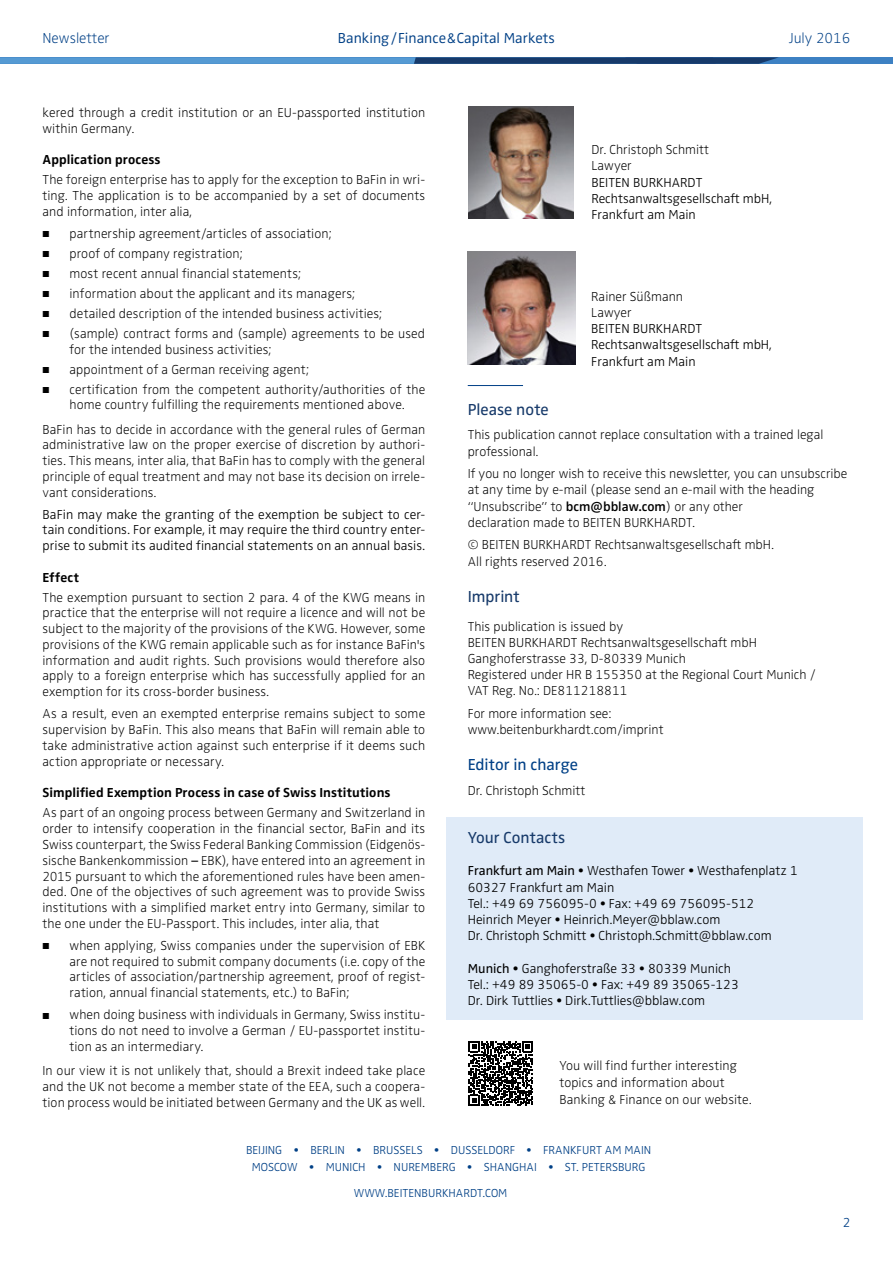
<style>
.page{position:relative;width:893px;height:1263px;background:#fff}
.page>*{position:absolute;margin:0;border:0;box-sizing:border-box;transform-origin:0 0}
.t1{font:16.5px "Zwo OT";color:#173a6a}
.t2{font:16.5px "Zwo OT";letter-spacing:-.005em;color:#004086}
.t3{font:300 15px "Zwo OT";color:#004086}
.t4{font:300 expanded 15px "Zwo OT";color:#004086}
.t5{font:300 expanded 13.5px/15.8px "Zwo OT";color:#000}
.t6{font:300 13.5px/16.2px "Zwo OT";color:#000}
.t7{font:700 13.5px "Zwo OT";letter-spacing:.01em;color:#000}
.t8{font:300 13.5px "Zwo OT";color:#004086}
.t9{font:300 12px/16.5px "Zwo OT";color:#004086;text-align:center}
.s1{font-size:9px}
.s2{font-weight:400;font-stretch:normal}
.s3{font-weight:600;font-stretch:normal}
.s4{font-weight:400}
.s5{font-stretch:expanded}
</style>
<div class="page">
<div style="left:0;top:57px;width:893px;height:7px;background:#3d81c3"></div>
<svg style="left:0;top:57px;width:779px;height:7px;background:#396fa5"></svg>
<div style="left:446px;top:817px;width:417px;height:202px;background:#e0ebf8"></div>
<svg style="left:469px;top:1041px;width:64px;height:65px"></svg>
<img style="left:468px;top:251px;width:107px;height:113px">
<img style="left:469px;top:106px;width:105px;height:113px">
<hr style="left:468px;top:385px;width:55px;height:1px;background:#004086">
<p class="t4" style="left:43px;top:29px;width:69px">Newsletter</p>
<p class="t3" style="left:338px;top:29px;width:218px">Banking/Finance&amp;Capital Markets</p>
<p class="t4" style="left:789px;top:29px;width:63px">July 2016</p>
<p class="t5" style="left:43px;top:105px;width:384px">kered through a credit institution or an EU-passported institution within Germany.</p>
<p class="t7" style="left:43px;top:152px;width:120px">Application process</p>
<p class="t5" style="left:43px;top:172px;width:384px;text-align:justify">The foreign enterprise has to apply for the exception to BaFin in wri&shy;ting. The application is to be accompanied by a set of documents and information, inter alia,</p>
<p class="t5" style="left:43px;top:226px;width:290px"><span class="s1">■</span> partnership agreement/articles of association;</p>
<p class="t5" style="left:43px;top:246px;width:201px"><span class="s1">■</span> proof of company registration;</p>
<p class="t5" style="left:43px;top:266px;width:260px"><span class="s1">■</span> most recent annual financial statements;</p>
<p class="t5" style="left:43px;top:286px;width:314px"><span class="s1">■</span> information about the applicant and its managers;</p>
<p class="t5" style="left:43px;top:306px;width:341px"><span class="s1">■</span> detailed description of the intended business activities;</p>
<p class="t5" style="left:70px;top:326px;width:357px;text-indent:-27px"><span class="s1">■</span> (sample) contract forms and (sample) agreements to be used for the intended business activities;</p>
<p class="t5" style="left:43px;top:361px;width:268px"><span class="s1">■</span> appointment of a German receiving agent;</p>
<p class="t5" style="left:43px;top:381px;width:384px;text-align:center"><span class="s1">■</span> certification from the competent authority/authorities of the home country fulfilling the requirements mentioned above.</p>
<p class="t5" style="left:43px;top:421px;width:384px;text-align:justify">BaFin has to decide in accordance with the general rules of German administrative law on the proper exercise of discretion by authori&shy;ties. This means, inter alia, that BaFin has to comply with the general principle of equal treatment and may not base its decision on irrele&shy;vant considerations.</p>
<p class="t6" style="left:43px;top:507px;width:384px;line-height:15.8px;text-align:justify">BaFin may make the granting of the exemption be subject to cer&shy;tain conditions. For example, it may require the third country enter&shy;prise to submit its audited financial statements on an annual basis.</p>
<p class="t7" style="left:43px;top:569px;width:38px">Effect</p>
<p class="t5" style="left:43px;top:590px;width:384px;text-align:justify">The exemption pursuant to section 2 para. 4 of the KWG means in practice that the enterprise will not require a licence and will not be subject to the majority of the provisions of the KWG. However, some provisions of the KWG remain applicable such as for instance BaFin's information and audit rights. Such provisions would therefore also apply to a foreign enterprise which has successfully applied for an exemption for its cross-border business.</p>
<p class="t5" style="left:43px;top:706px;width:384px;text-align:justify">As a result, even an exempted enterprise remains subject to some supervision by BaFin. This also means that BaFin will remain able to take administrative action against such enterprise if it deems such action appropriate or necessary.</p>
<p class="t7" style="left:43px;top:785px;width:350px">Simplified Exemption Process in case of Swiss Institutions</p>
<p class="t5" style="left:43px;top:805px;width:384px;text-align:justify">As part of an ongoing process between Germany and Switzerland in order to intensify cooperation in the financial sector, BaFin and its Swiss counterpart, the Swiss Federal Banking Commission (Eidgenös&shy;sische Bankenkommission <span class="s2">–</span> EBK), have entered into an agreement in 2015 pursuant to which the aforementioned rules have been amen&shy;ded. One of the objectives of such agreement was to provide Swiss institutions with a simplified market entry into Germany, similar to the one under the EU-Passport. This includes, inter alia, that</p>
<p class="t5" style="left:70px;top:938px;width:357px;text-align:justify;text-indent:-27px"><span class="s1">■</span> when applying, Swiss companies under the supervision of EBK are not required to submit company documents (i.e. copy of the articles of association/partnership agreement, proof of regist&shy;ration, annual financial statements, etc.) to BaFin;</p>
<p class="t5" style="left:70px;top:1007px;width:357px;text-align:justify;text-indent:-27px"><span class="s1">■</span> when doing business with individuals in Germany, Swiss institu&shy;tions do not need to involve a German / EU-passportet institu&shy;tion as an intermediary.</p>
<p class="t5" style="left:43px;top:1063px;width:384px;text-align:justify">In our view it is not unlikely that, should a Brexit indeed take place and the UK not become a member state of the EEA, such a coopera&shy;tion process would be initiated between Germany and the UK as well.</p>
<p class="t5" style="left:591px;top:142px;width:119px;line-height:16.5px">Dr. Christoph Schmitt<br>Lawyer</p>
<p class="t6" style="left:591px;top:174px;width:182px">BEITEN BURKHARDT<br>Rechtsanwaltsgesellschaft mbH,<br>Frankfurt am Main</p>
<p class="t5" style="left:591px;top:288px;width:93px;line-height:16.5px">Rainer Süßmann<br>Lawyer</p>
<p class="t6" style="left:591px;top:321px;width:182px">BEITEN BURKHARDT<br>Rechtsanwaltsgesellschaft mbH,<br>Frankfurt am Main</p>
<p class="t1" style="left:468px;top:400px;width:82px">Please note</p>
<p class="t5" style="left:468px;top:427px;width:357px;line-height:16.2px">This publication cannot replace consultation with a trained legal professional.</p>
<p class="t5" style="left:468px;top:466px;width:381px;line-height:16.2px">If you no longer wish to receive this newsletter, you can unsubscribe at any time by e-mail (please send an e-mail with the heading “Unsubscribe” to <span class="s3">bcm@bblaw.com</span>) or any other<br>declaration made to BEITEN BURKHARDT.</p>
<p class="t5" style="left:468px;top:537px;width:308px;line-height:16.2px">© BEITEN BURKHARDT Rechtsanwaltsgesellschaft mbH.<br>All rights reserved 2016.</p>
<p class="t1" style="left:468px;top:586px;width:54px">Imprint</p>
<p class="t5" style="left:468px;top:618px;width:349px;line-height:16.2px">This publication is issued by<br>BEITEN BURKHARDT Rechtsanwaltsgesellschaft mbH Ganghoferstrasse 33, D-80339 Munich<br>Registered under HR B 155350 at the Regional Court Munich / VAT Reg. No.: DE811218811</p>
<p class="t5" style="left:468px;top:706px;width:197px;line-height:16.2px">For more information see: www.beitenburkhardt.com/imprint</p>
<p class="t2" style="left:468px;top:755px;width:112px">Editor in charge</p>
<p class="t5" style="left:468px;top:783px;width:119px">Dr. Christoph Schmitt</p>
<p class="t1" style="left:468px;top:828px;width:99px">Your Contacts</p>
<p class="t6" style="left:468px;top:863px;width:332px"><span class="s4">Frankfurt am Main</span> • Westhafen Tower • Westhafenplatz 1<br>60327 Frankfurt am Main<br>Tel.: +49 69 756095-0 • Fax: +49 69 756095-512<br>Heinrich Meyer • Heinrich.Meyer@bblaw.com<br>Dr. Christoph Schmitt • Christoph.Schmitt@bblaw.com</p>
<p class="t6" style="left:468px;top:960px;width:273px"><span class="s4">Munich</span> <span class="s5">•</span> Ganghoferstraße 33 • 80339 Munich<br>Tel.: +49 89 35065-0 • Fax: +49 89 35065-123<br>Dr. Dirk Tuttlies • Dirk.Tuttlies@bblaw.com</p>
<p class="t5" style="left:559px;top:1058px;width:194px;line-height:16.8px">You will find further interesting topics and information about<br>Banking &amp; Finance on our website.</p>
<p class="t9" style="left:246px;top:1142px;width:407px">BEIJING • BERLIN • BRUSSELS • DUSSELDORF • FRANKFURT AM MAIN<br>MOSCOW • MUNICH • NUREMBERG • SHANGHAI • ST. PETERSBURG</p>
<p class="t9" style="left:354px;top:1185px;width:155px">WWW.BEITENBURKHARDT.COM</p>
<p class="t8" style="left:843px;top:1214px;width:9px">2</p>
</div>
